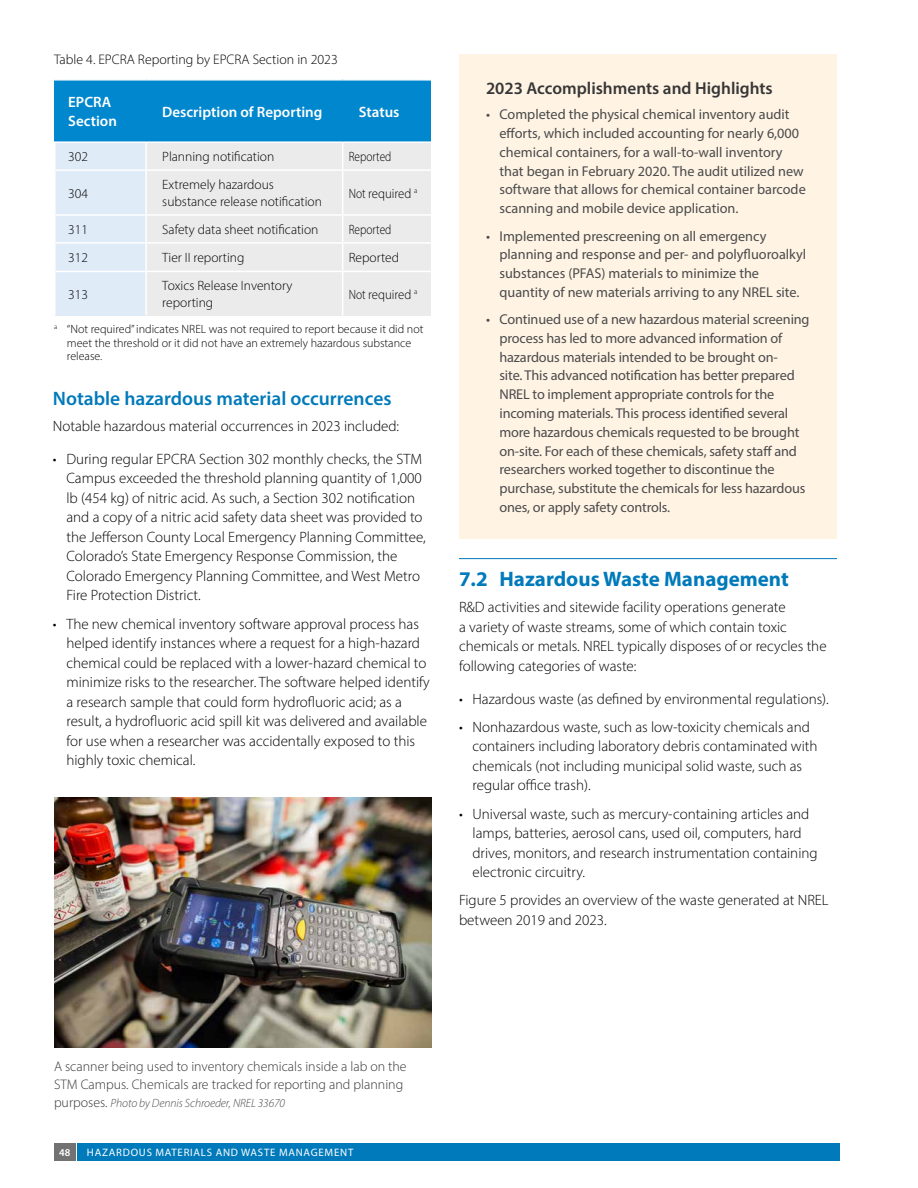
<style>
.page{position:relative;width:918px;height:1188px;background:#fff}
.page>*{position:absolute;margin:0;border:0;box-sizing:border-box;transform-origin:0 0}
.t1{font:700 21px "Myriad Pro";color:#007abb}
.t2{font:600 19.5px "Myriad Pro";color:#007abb}
.t3{font:600 17.25px "Myriad Pro";color:#363636}
.t4{font:300 15px/19.5px "Myriad Pro";color:#000}
.t5{font:600 15px/18.8px "Myriad Pro";color:#fff}
.t6{font:14.25px/18.8px "Myriad Pro";letter-spacing:-.01em;color:#4a4b4b}
.t7{font:300 13.8px/18px "Myriad Pro";color:#363636}
.t8{font:300 13.8px "Myriad Pro";color:#000}
.t9{font:300 13.5px/16.8px "Myriad Pro";color:#000}
.t10{font:300 13.5px "Myriad Pro";color:#000;scale:.85 1}
.t11{font:300 12px/13.5px "Myriad Pro";color:#000}
.t12{font:italic 300 12px "Myriad Pro";letter-spacing:-.005em;color:#4a4b4b}
.t13{font:10.8px "Myriad Pro";letter-spacing:.07em;color:#fff}
.t14{font:600 10.5px "Myriad Pro";color:#fff}
.s1{font-style:normal;font-size:13.8px;color:#363636}
</style>
<div class="page">
<div style="left:459px;top:54px;width:378px;height:485px;background:#fff3e4"></div>
<hr style="left:459px;top:558px;width:378px;height:1px;background:#007abb">
<div style="left:55px;top:80px;width:91px;height:62px;background:#0087ce"></div>
<div style="left:146px;top:80px;width:197px;height:62px;background:#0087ce"></div>
<div style="left:343px;top:80px;width:88px;height:62px;background:#0087ce"></div>
<div style="left:55px;top:142px;width:91px;height:28px;background:#e0ebf8"></div>
<div style="left:55px;top:170px;width:91px;height:45px;background:#e0ebf8"></div>
<div style="left:55px;top:215px;width:91px;height:28px;background:#e0ebf8"></div>
<div style="left:55px;top:243px;width:91px;height:28px;background:#e0ebf8"></div>
<div style="left:55px;top:271px;width:91px;height:45px;background:#e0ebf8"></div>
<div style="left:146px;top:142px;width:197px;height:28px;background:#ebebec"></div>
<div style="left:343px;top:142px;width:88px;height:28px;background:#ebebec"></div>
<div style="left:146px;top:170px;width:197px;height:45px;background:#ebebec"></div>
<div style="left:343px;top:170px;width:88px;height:45px;background:#ebebec"></div>
<div style="left:146px;top:215px;width:197px;height:28px;background:#ebebec"></div>
<div style="left:343px;top:215px;width:88px;height:28px;background:#ebebec"></div>
<div style="left:146px;top:243px;width:197px;height:28px;background:#ebebec"></div>
<div style="left:343px;top:243px;width:88px;height:28px;background:#ebebec"></div>
<div style="left:146px;top:271px;width:197px;height:45px;background:#ebebec"></div>
<div style="left:343px;top:271px;width:88px;height:45px;background:#ebebec"></div>
<hr style="left:54px;top:79px;width:92px;height:2px;background:#fff">
<hr style="left:146px;top:79px;width:197px;height:2px;background:#fff">
<hr style="left:343px;top:79px;width:89px;height:2px;background:#fff">
<hr style="left:54px;top:141px;width:92px;height:2px;background:#fff">
<hr style="left:54px;top:143px;width:2px;height:26px;background:#fff">
<hr style="left:146px;top:141px;width:197px;height:2px;background:#fff">
<hr style="left:145px;top:143px;width:2px;height:26px;background:#fff">
<hr style="left:343px;top:141px;width:89px;height:2px;background:#fff">
<hr style="left:54px;top:169px;width:92px;height:2px;background:#fff">
<hr style="left:54px;top:171px;width:2px;height:43px;background:#fff">
<hr style="left:146px;top:169px;width:197px;height:2px;background:#fff">
<hr style="left:145px;top:171px;width:2px;height:43px;background:#fff">
<hr style="left:343px;top:169px;width:89px;height:2px;background:#fff">
<hr style="left:54px;top:214px;width:92px;height:2px;background:#fff">
<hr style="left:54px;top:216px;width:2px;height:26px;background:#fff">
<hr style="left:146px;top:214px;width:197px;height:2px;background:#fff">
<hr style="left:145px;top:216px;width:2px;height:26px;background:#fff">
<hr style="left:343px;top:214px;width:89px;height:2px;background:#fff">
<hr style="left:54px;top:242px;width:92px;height:2px;background:#fff">
<hr style="left:54px;top:244px;width:2px;height:27px;background:#fff">
<hr style="left:146px;top:242px;width:197px;height:2px;background:#fff">
<hr style="left:145px;top:244px;width:2px;height:27px;background:#fff">
<hr style="left:343px;top:242px;width:89px;height:2px;background:#fff">
<hr style="left:54px;top:271px;width:92px;height:1px;background:#fff">
<hr style="left:54px;top:272px;width:2px;height:43px;background:#fff">
<hr style="left:146px;top:271px;width:197px;height:1px;background:#fff">
<hr style="left:145px;top:272px;width:2px;height:43px;background:#fff">
<hr style="left:343px;top:271px;width:89px;height:1px;background:#fff">
<svg style="left:342px;top:143px;width:1px;height:26px"></svg>
<hr style="left:342px;top:171px;width:1px;height:43px;background:#fff">
<svg style="left:342px;top:216px;width:1px;height:55px"></svg>
<hr style="left:342px;top:272px;width:1px;height:43px;background:#fff">
<img style="left:54px;top:797px;width:378px;height:251px">
<div style="left:54px;top:1144px;width:22px;height:17px;background:#727273"></div>
<div style="left:78px;top:1144px;width:762px;height:17px;background:#007abb"></div>
<p class="t8" style="left:54px;top:52px;width:285px">Table 4. EPCRA Reporting by EPCRA Section in 2023</p>
<p class="t5" style="left:68px;top:92px;width:50px">EPCRA<br>Section</p>
<p class="t5" style="left:162px;top:102px;width:162px">Description of Reporting</p>
<p class="t5" style="left:359px;top:102px;width:42px">Status</p>
<p class="t9" style="left:68px;top:148px;width:21px">302</p>
<p class="t9" style="left:162px;top:148px;width:113px">Planning notifcation</p>
<p class="t10" style="left:349px;top:149px;width:52px">Reported</p>
<p class="t9" style="left:68px;top:185px;width:21px">304</p>
<p class="t9" style="left:162px;top:176px;width:161px">Extremely hazardous substance release notifcation</p>
<p class="t10" style="left:349px;top:185px;width:82px">Not required <sup>a</sup></p>
<p class="t9" style="left:68px;top:221px;width:21px">311</p>
<p class="t9" style="left:162px;top:221px;width:158px">Safety data sheet notifcation</p>
<p class="t10" style="left:349px;top:221px;width:52px">Reported</p>
<p class="t9" style="left:68px;top:249px;width:21px">312</p>
<p class="t9" style="left:162px;top:249px;width:84px">Tier II reporting</p>
<p class="t9" style="left:349px;top:249px;width:52px">Reported</p>
<p class="t9" style="left:68px;top:286px;width:21px">313</p>
<p class="t9" style="left:162px;top:277px;width:132px">Toxics Release Inventory reporting</p>
<p class="t10" style="left:349px;top:286px;width:82px">Not required <sup>a</sup></p>
<p class="t11" style="left:67px;top:322px;width:358px;text-indent:-13px"><sup>a</sup> “Not required” indicates NREL was not required to report because it did not meet the threshold or it did not have an extremely hazardous substance release.</p>
<h3 class="t2" style="left:53px;top:386px;width:340px">Notable hazardous material occurrences</h3>
<p class="t4" style="left:53px;top:416px;width:348px">Notable hazardous material occurrences in 2023 included:</p>
<p class="t4" style="left:66px;top:449px;width:361px;text-indent:-14px">• During regular EPCRA Section 302 monthly checks, the STM Campus exceeded the threshold planning quantity of 1,000 lb (454 kg) of nitric acid. As such, a Section 302 notifcation and a copy of a nitric acid safety data sheet was provided to the Jeferson County Local Emergency Planning Committee, Colorado’s State Emergency Response Commission, the Colorado Emergency Planning Committee, and West Metro Fire Protection District.</p>
<p class="t4" style="left:66px;top:614px;width:365px;text-indent:-14px">• The new chemical inventory software approval process has helped identify instances where a request for a high-hazard chemical could be replaced with a lower-hazard chemical to minimize risks to the researcher. The software helped identify a research sample that could form hydrofuoric acid; as a result, a hydrofuoric acid spill kit was delivered and available for use when a researcher was accidentally exposed to this highly toxic chemical.</p>
<h4 class="t3" style="left:486px;top:77px;width:288px">2023 Accomplishments and Highlights</h4>
<p class="t6" style="left:499px;top:105px;width:308px;text-indent:-13px">• Completed the physical chemical inventory audit eforts, which included accounting for nearly 6,000 chemical containers, for a wall-to-wall inventory that began in February 2020. The audit utilized new software that allows for chemical container barcode scanning and mobile device application.</p>
<p class="t6" style="left:499px;top:226px;width:308px;text-indent:-13px">• Implemented prescreening on all emergency planning and response and per- and polyfuoroalkyl substances (PFAS) materials to minimize the quantity of new materials arriving to any NREL site.</p>
<p class="t6" style="left:499px;top:310px;width:312px;text-indent:-13px">• Continued use of a new hazardous material screening process has led to more advanced information of hazardous materials intended to be brought on-<br>site. This advanced notifcation has better prepared NREL to implement appropriate controls for the incoming materials. This process identifed several more hazardous chemicals requested to be brought on-site. For each of these chemicals, safety staf and researchers worked together to discontinue the purchase, substitute the chemicals for less hazardous ones, or apply safety controls.</p>
<h3 class="t1" style="left:459px;top:565px;width:331px">7.2 Hazardous Waste Management</h3>
<p class="t4" style="left:459px;top:597px;width:369px">R&amp;D activities and sitewide facility operations generate<br>a variety of waste streams, some of which contain toxic chemicals or metals. NREL typically disposes of or recycles the following categories of waste:</p>
<p class="t4" style="left:459px;top:689px;width:371px">• Hazardous waste (as defned by environmental regulations).</p>
<p class="t4" style="left:472px;top:717px;width:347px;text-indent:-14px">• Nonhazardous waste, such as low-toxicity chemicals and containers including laboratory debris contaminated with chemicals (not including municipal solid waste, such as regular ofce trash).</p>
<p class="t4" style="left:472px;top:804px;width:347px;text-indent:-14px">• Universal waste, such as mercury-containing articles and lamps, batteries, aerosol cans, used oil, computers, hard drives, monitors, and research instrumentation containing electronic circuitry.</p>
<p class="t4" style="left:459px;top:890px;width:371px">Figure 5 provides an overview of the waste generated at NREL between 2019 and 2023.</p>
<p class="t7" style="left:54px;top:1057px;width:354px">A scanner being used to inventory chemicals inside a lab on the<br>STM Campus. Chemicals are tracked for reporting and planning</p>
<p class="t12" style="left:54px;top:1096px;width:233px"><span class="s1">purposes.</span> Photo by Dennis Schroeder, NREL 33670</p>
<p class="t14" style="left:59px;top:1146px;width:13px">48</p>
<p class="t13" style="left:87px;top:1146px;width:268px">HAzARDOUS MATERIALS AND WASTE MANAGEMENT</p>
</div>
